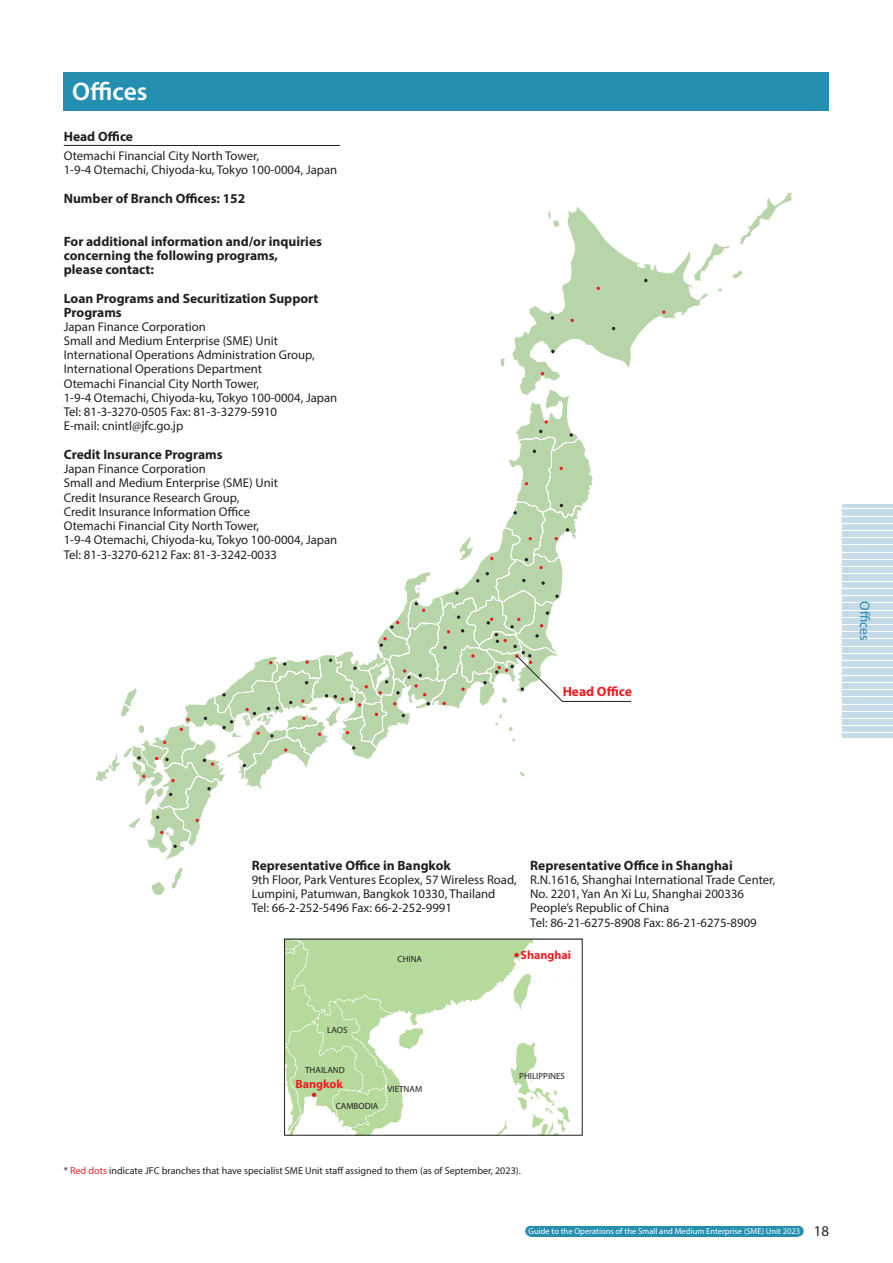
<style>
.page{position:relative;width:893px;height:1263px;background:#fff}
.page>*{position:absolute;margin:0;border:0;box-sizing:border-box;transform-origin:0 0}
.t1{font:600 25.5px "Myriad Pro";color:#fff}
.t2{font:13.8px "Myriad Pro";color:#258fb2}
.t3{font:700 13.5px/14.2px "Myriad Pro";color:#231f20}
.t4{font:700 13.5px "Myriad Pro";color:#ee1d23}
.t5{font:12.75px/14.2px "Myriad Pro";color:#231f20}
.t6{font:700 12px "Myriad Pro";color:#ee1d23}
.t7{font:10.05px "Myriad Pro";color:#231f20}
.t8{font:9px "Myriad Pro";color:#231f20}
.t9{font:8.55px "Myriad Pro";color:#fff}
.s1{color:#ee1d23}
.s2{font-size:14.85px;color:#231f20}
</style>
<div class="page">
<div style="left:530px;top:1226px;width:268px;height:10px;background:#258fb2"></div>
<div style="left:525px;top:1226px;width:11px;height:10px;background:#258fb2;border-radius:50%"></div>
<div style="left:793px;top:1226px;width:11px;height:10px;background:#258fb2;border-radius:50%"></div>
<div style="left:842px;top:504px;width:51px;height:233px;background:#c7dae8"></div>
<hr style="left:842px;top:508px;width:51px;height:1px;background:#fff">
<hr style="left:842px;top:516px;width:51px;height:1px;background:#fff">
<hr style="left:842px;top:523px;width:51px;height:1px;background:#fff">
<hr style="left:842px;top:530px;width:51px;height:1px;background:#fff">
<hr style="left:842px;top:537px;width:51px;height:1px;background:#fff">
<hr style="left:842px;top:544px;width:51px;height:1px;background:#fff">
<hr style="left:842px;top:552px;width:51px;height:1px;background:#fff">
<hr style="left:842px;top:559px;width:51px;height:1px;background:#fff">
<hr style="left:842px;top:566px;width:51px;height:1px;background:#fff">
<hr style="left:842px;top:573px;width:51px;height:1px;background:#fff">
<hr style="left:842px;top:581px;width:51px;height:1px;background:#fff">
<hr style="left:842px;top:588px;width:51px;height:1px;background:#fff">
<hr style="left:842px;top:595px;width:51px;height:1px;background:#fff">
<hr style="left:842px;top:602px;width:51px;height:1px;background:#fff">
<hr style="left:842px;top:610px;width:51px;height:1px;background:#fff">
<hr style="left:842px;top:617px;width:51px;height:1px;background:#fff">
<hr style="left:842px;top:624px;width:51px;height:1px;background:#fff">
<hr style="left:842px;top:631px;width:51px;height:1px;background:#fff">
<hr style="left:842px;top:638px;width:51px;height:1px;background:#fff">
<hr style="left:842px;top:646px;width:51px;height:1px;background:#fff">
<hr style="left:842px;top:653px;width:51px;height:1px;background:#fff">
<hr style="left:842px;top:660px;width:51px;height:1px;background:#fff">
<hr style="left:842px;top:667px;width:51px;height:1px;background:#fff">
<hr style="left:842px;top:675px;width:51px;height:1px;background:#fff">
<hr style="left:842px;top:682px;width:51px;height:1px;background:#fff">
<hr style="left:842px;top:689px;width:51px;height:1px;background:#fff">
<hr style="left:842px;top:696px;width:51px;height:1px;background:#fff">
<hr style="left:842px;top:703px;width:51px;height:1px;background:#fff">
<hr style="left:842px;top:711px;width:51px;height:1px;background:#fff">
<hr style="left:842px;top:718px;width:51px;height:1px;background:#fff">
<hr style="left:842px;top:725px;width:51px;height:1px;background:#fff">
<hr style="left:842px;top:732px;width:51px;height:1px;background:#fff">
<svg style="left:172px;top:867px;width:10px;height:22px"></svg>
<svg style="left:152px;top:882px;width:13px;height:13px"></svg>
<svg style="left:96px;top:192px;width:696px;height:668px"></svg>
<svg style="left:290px;top:941px;width:281px;height:192px"></svg>
<svg style="left:514px;top:953px;width:5px;height:4px"></svg>
<svg style="left:286px;top:941px;width:138px;height:191px"></svg>
<hr style="left:64px;top:145px;width:69px;height:1px;background:#231f20">
<hr style="left:133px;top:145px;width:207px;height:1px;background:#231f20">
<div style="left:64px;top:72px;width:765px;height:39px;background:#258fb2"></div>
<h1 class="t1" style="left:72px;top:75px;width:77px">Offices</h1>
<p class="t3" style="left:64px;top:129px;width:71px">Head Office</p>
<p class="t5" style="left:64px;top:148px;width:275px">Otemachi Financial City North Tower,<br>1-9-4 Otemachi, Chiyoda-ku, Tokyo 100-0004, Japan</p>
<p class="t3" style="left:64px;top:191px;width:183px">Number of Branch Offices: 152</p>
<p class="t3" style="left:64px;top:234px;width:260px">For additional information and/or inquiries concerning the following programs,<br>please contact:</p>
<p class="t3" style="left:64px;top:291px;width:256px">Loan Programs and Securitization Support<br>Programs</p>
<p class="t5" style="left:64px;top:319px;width:275px">Japan Finance Corporation<br>Small and Medium Enterprise (SME) Unit International Operations Administration Group, International Operations Department<br>Otemachi Financial City North Tower,<br>1-9-4 Otemachi, Chiyoda-ku, Tokyo 100-0004, Japan Tel: 81-3-3270-0505 Fax: 81-3-3279-5910<br>E-mail: cnintl@jfc.go.jp</p>
<p class="t3" style="left:64px;top:447px;width:160px">Credit Insurance Programs</p>
<p class="t5" style="left:64px;top:461px;width:275px">Japan Finance Corporation<br>Small and Medium Enterprise (SME) Unit<br>Credit Insurance Research Group,<br>Credit Insurance Information Office<br>Otemachi Financial City North Tower,<br>1-9-4 Otemachi, Chiyoda-ku, Tokyo 100-0004, Japan Tel: 81-3-3270-6212 Fax: 81-3-3242-0033</p>
<p class="t4" style="left:563px;top:682px;width:71px">Head Office</p>
<p class="t2" style="left:873px;top:601px;width:41px;rotate:90deg">Offices</p>
<p class="t3" style="left:252px;top:858px;width:201px">Representative Office in Bangkok</p>
<p class="t5" style="left:252px;top:872px;width:267px">9th Floor, Park Ventures Ecoplex, 57 Wireless Road,<br>Lumpini, Patumwan, Bangkok 10330, Thailand<br>Tel: 66-2-252-5496 Fax: 66-2-252-9991</p>
<p class="t3" style="left:530px;top:858px;width:204px">Representative Office in Shanghai</p>
<p class="t5" style="left:530px;top:872px;width:247px">R.N.1616, Shanghai International Trade Center, No. 2201, Yan An Xi Lu, Shanghai 200336<br>People’s Republic of China<br>Tel: 86-21-6275-8908 Fax: 86-21-6275-8909</p>
<p class="t8" style="left:327px;top:1024px;width:22px">LAOS</p>
<p class="t8" style="left:305px;top:1065px;width:41px">THAILAND</p>
<p class="t8" style="left:397px;top:954px;width:26px">CHINA</p>
<p class="t6" style="left:295px;top:1076px;width:49px">Bangkok</p>
<p class="t8" style="left:388px;top:1083px;width:36px">VIETNAM</p>
<p class="t8" style="left:336px;top:1100px;width:44px">CAMBODIA</p>
<p class="t6" style="left:521px;top:947px;width:52px">Shanghai</p>
<p class="t8" style="left:519px;top:1070px;width:47px">PHILIPPINES</p>
<p class="t7" style="left:64px;top:1164px;width:459px">* <span class="s1">Red dots</span> indicate JFC branches that have specialist SME Unit staff assigned to them (as of September, 2023).</p>
<p class="t9" style="left:529px;top:1226px;width:302px">Guide to the Operations of the Small and Medium Enterprise (SME) Unit 2023 <span class="s2">18</span></p>
</div>
